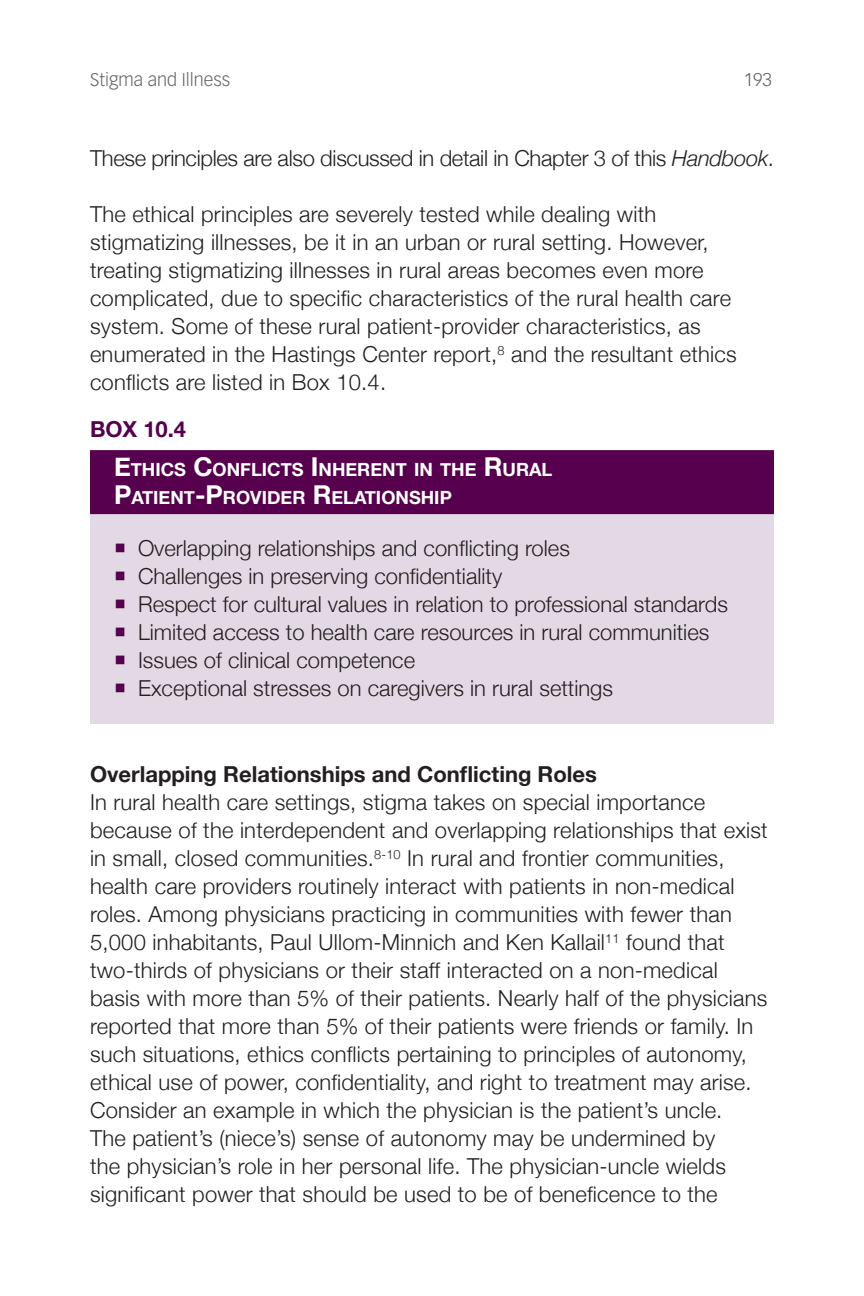
<style>
.page{position:relative;width:864px;height:1296px;background:#fff}
.page>*{position:absolute;margin:0;border:0;box-sizing:border-box;transform-origin:0 0}
.ethics_text_no_line{font:300 22px/28px "Helvetica Neue";letter-spacing:.01em;color:#231f20}
.ethics_text{font:300 22px/28px "Helvetica Neue";letter-spacing:.01em;color:#231f20}
.ethics_box_bullet{font:300 22px "Helvetica Neue";color:#231f20}
.ethics_text-2{font:300 22px "Helvetica Neue";letter-spacing:-.015em;color:#231f20}
.ethics_sub_head{font:700 22px "Helvetica Neue";color:#231f20}
.ethics_box_bullet__f{font:300 22px "Helvetica Neue";color:#231f20}
.ethics_category{font:700 22px "Helvetica Neue";color:#56004e}
.ethics_box_header{font:700 18.2px/28px "Helvetica Neue";color:#fff}
.t1{font:300 18px "Vectora LT Std";color:#636366}
.s1{font-style:italic}
.s2{font-size:26px}
</style>
<div class="page">
<div style="left:90px;top:451px;width:684px;height:273px;background:#e3d9e4"></div>
<div style="left:90px;top:450px;width:684px;height:64px;background:#56004e"></div>
<p class="t1" style="left:90px;top:69px;width:142px">Stigma and Illness</p>
<p class="t1" style="left:744px;top:69px;width:30px">193</p>
<p class="ethics_text-2" style="left:90px;top:145px;width:685px">These principles are also discussed in detail in Chapter 3 of this <span class="s1">Handbook</span>.</p>
<p class="ethics_text" style="left:90px;top:200px;width:648px">The ethical principles are severely tested while dealing with stigmatizing illnesses, be it in an urban or rural setting. However, treating stigmatizing illnesses in rural areas becomes even more complicated, due to specific characteristics of the rural health care system. Some of these rural patient-provider characteristics, as enumerated in the Hastings Center report,<sup>8</sup> and the resultant ethics conflicts are listed in Box 10.4.</p>
<p class="ethics_category" style="left:90px;top:416px;width:98px">Box 10.4</p>
<p class="ethics_box_header" style="left:114px;top:455px;width:440px"><span class="s2">E</span>THICS <span class="s2">C</span>ONFLICTS <span class="s2">I</span> NHERENT IN THE <span class="s2">R</span>URAL<br><span class="s2">P</span>ATIENT<span class="s2">-P</span>ROVIDER <span class="s2">R</span>ELATIONSHIP</p>
<p class="ethics_box_bullet__f" style="left:138px;top:535px;width:433px">Overlapping relationships and conflicting roles</p>
<p class="ethics_box_bullet" style="left:138px;top:563px;width:366px">Challenges in preserving confidentiality</p>
<p class="ethics_box_bullet" style="left:138px;top:591px;width:592px">Respect for cultural values in relation to professional standards</p>
<p class="ethics_box_bullet" style="left:138px;top:619px;width:573px">Limited access to health care resources in rural communities</p>
<p class="ethics_box_bullet" style="left:138px;top:647px;width:279px">Issues of clinical competence</p>
<p class="ethics_box_bullet" style="left:138px;top:675px;width:477px">Exceptional stresses on caregivers in rural settings</p>
<p class="ethics_sub_head" style="left:90px;top:761px;width:509px">Overlapping Relationships and Conflicting Roles</p>
<p class="ethics_text_no_line" style="left:90px;top:788px;width:679px">In rural health care settings, stigma takes on special importance because of the interdependent and overlapping relationships that exist in small, closed communities.<sup>8-10</sup> In rural and frontier communities, health care providers routinely interact with patients in non-medical roles. Among physicians practicing in communities with fewer than 5,000 inhabitants, Paul Ullom-Minnich and Ken Kallail<sup>11</sup> found that two-thirds of physicians or their staff interacted on a non-medical basis with more than 5% of their patients. Nearly half of the physicians reported that more than 5% of their patients were friends or family. In such situations, ethics conflicts pertaining to principles of autonomy, ethical use of power, confidentiality, and right to treatment may arise.<br>Consider an example in which the physician is the patient’s uncle.<br>The patient’s (niece’s) sense of autonomy may be undermined by<br>the physician’s role in her personal life. The physician-uncle wields significant power that should be used to be of beneficence to the</p>
</div>
